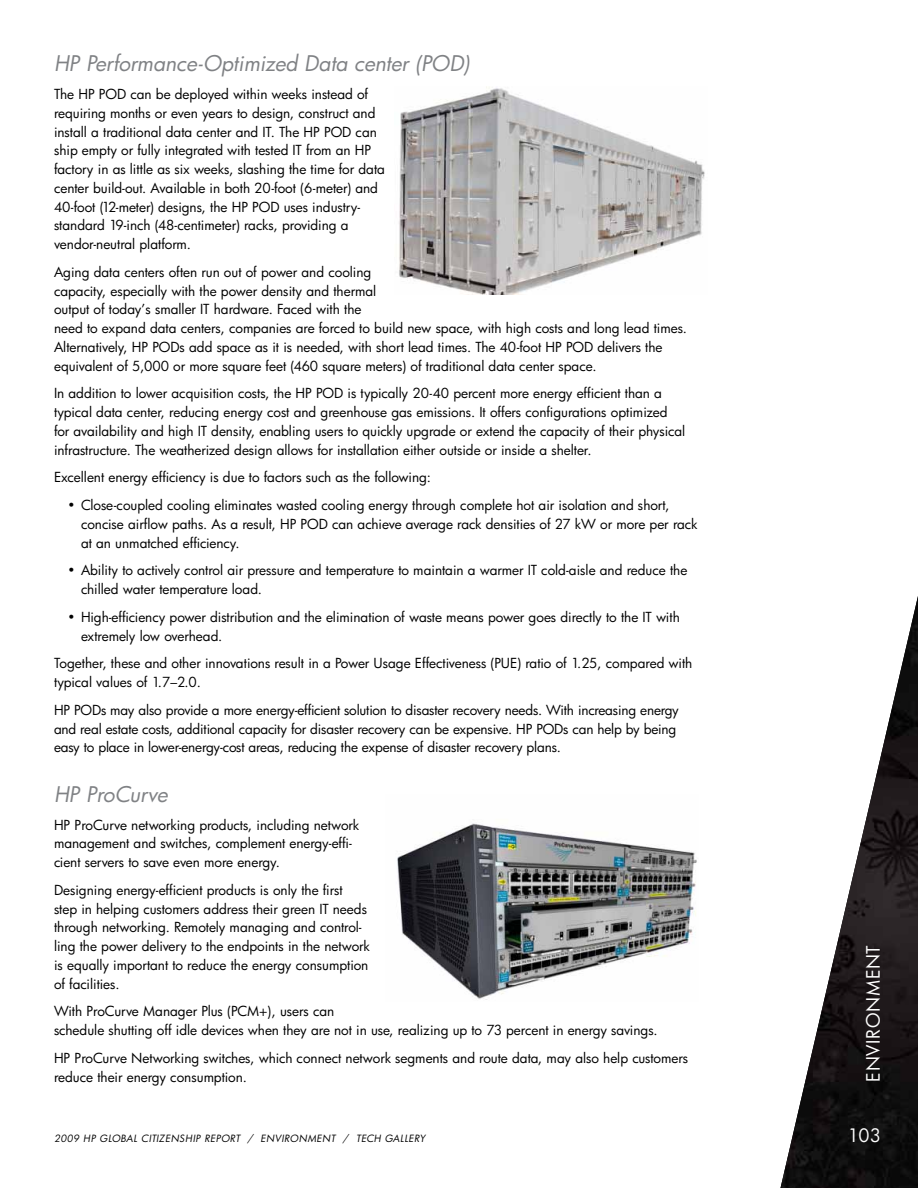
<style>
.page{position:relative;width:918px;height:1188px;background:#fff}
.page>*{position:absolute;margin:0;border:0;box-sizing:border-box;transform-origin:0 0}
.Subhead_1{font:italic 21px "HP Futura";color:#808285}
.t1{font:18px "HP Futura";letter-spacing:.035em;color:#fff}
.Bulleted_Text{font:13.5px/18.8px "HP Futura";letter-spacing:-.005em;color:#000}
.t2{font:italic 9.75px "HP Futura";letter-spacing:.05em;color:#000}
</style>
<div class="page">
<img style="left:781px;top:596px;width:137px;height:592px">
<img style="left:399px;top:87px;width:306px;height:208px">
<img style="left:397px;top:823px;width:300px;height:177px">
<p class="Subhead_1" style="left:54px;top:49px;width:417px">HP Performance-Optimized Data center (POD)</p>
<p class="Bulleted_Text" style="left:54px;top:84px;width:333px">The HP POD can be deployed within weeks instead of requiring months or even years to design, construct and install a traditional data center and IT. The HP POD can ship empty or fully integrated with tested IT from an HP factory in as little as six weeks, slashing the time for data center build-out. Available in both 20-foot (6-meter) and 40-foot (12-meter) designs, the HP POD uses industry&shy;standard 19-inch (48-centimeter) racks, providing a vendor-neutral platform.</p>
<p class="Bulleted_Text" style="left:54px;top:262px;width:635px">Aging data centers often run out of power and cooling<br>capacity, especially with the power density and thermal<br>output of today’s smaller IT hardware. Faced with the<br>need to expand data centers, companies are forced to build new space, with high costs and long lead times.<br>Alternatively, HP PODs add space as it is needed, with short lead times. The 40-foot HP POD delivers the equivalent of 5,000 or more square feet (460 square meters) of traditional data center space.</p>
<p class="Bulleted_Text" style="left:54px;top:384px;width:633px">In addition to lower acquisition costs, the HP POD is typically 20-40 percent more energy efficient than a typical data center, reducing energy cost and greenhouse gas emissions. It offers configurations optimized for availability and high IT density, enabling users to quickly upgrade or extend the capacity of their physical infrastructure. The weatherized design allows for installation either outside or inside a shelter.</p>
<p class="Bulleted_Text" style="left:54px;top:468px;width:379px">Excellent energy efficiency is due to factors such as the following:</p>
<p class="Bulleted_Text" style="left:81px;top:495px;width:618px;text-indent:-14px">• Close-coupled cooling eliminates wasted cooling energy through complete hot air isolation and short, concise airflow paths. As a result, HP POD can achieve average rack densities of 27 kW or more per rack at an unmatched efficiency.</p>
<p class="Bulleted_Text" style="left:81px;top:561px;width:608px;text-indent:-14px">• Ability to actively control air pressure and temperature to maintain a warmer IT cold-aisle and reduce the chilled water temperature load.</p>
<p class="Bulleted_Text" style="left:81px;top:607px;width:600px;text-indent:-14px">• High-efficiency power distribution and the elimination of waste means power goes directly to the IT with extremely low overhead.</p>
<p class="Bulleted_Text" style="left:54px;top:654px;width:640px">Together, these and other innovations result in a Power Usage Effectiveness (PUE) ratio of 1.25, compared with typical values of 1.7–2.0.</p>
<p class="Bulleted_Text" style="left:54px;top:700px;width:626px">HP PODs may also provide a more energy-efficient solution to disaster recovery needs. With increasing energy and real estate costs, additional capacity for disaster recovery can be expensive. HP PODs can help by being easy to place in lower-energy-cost areas, reducing the expense of disaster recovery plans.</p>
<p class="Subhead_1" style="left:54px;top:780px;width:115px">HP ProCurve</p>
<p class="Bulleted_Text" style="left:54px;top:815px;width:307px">HP ProCurve networking products, including network management and switches, complement energy-effi&shy;cient servers to save even more energy.</p>
<p class="Bulleted_Text" style="left:54px;top:880px;width:317px">Designing energy-efficient products is only the first<br>step in helping customers address their green IT needs through networking. Remotely managing and control&shy;ling the power delivery to the endpoints in the network is equally important to reduce the energy consumption of facilities.</p>
<p class="Bulleted_Text" style="left:54px;top:1002px;width:605px">With ProCurve Manager Plus (PCM+), users can<br>schedule shutting off idle devices when they are not in use, realizing up to 73 percent in energy savings.</p>
<p class="Bulleted_Text" style="left:54px;top:1048px;width:636px">HP ProCurve Networking switches, which connect network segments and route data, may also help customers reduce their energy consumption.</p>
<h2 class="t1" style="left:861px;top:1082px;width:138px;rotate:-90deg">ENVIRONMENT</h2>
<p class="t2" style="left:54px;top:1132px;width:373px">2009 HP GLOBAL CITIZENSHIP REPORT / ENVIRONMENT / TECH GALLERY</p>
<h2 class="t1" style="left:848px;top:1123px;width:34px">103</h2>
</div>
